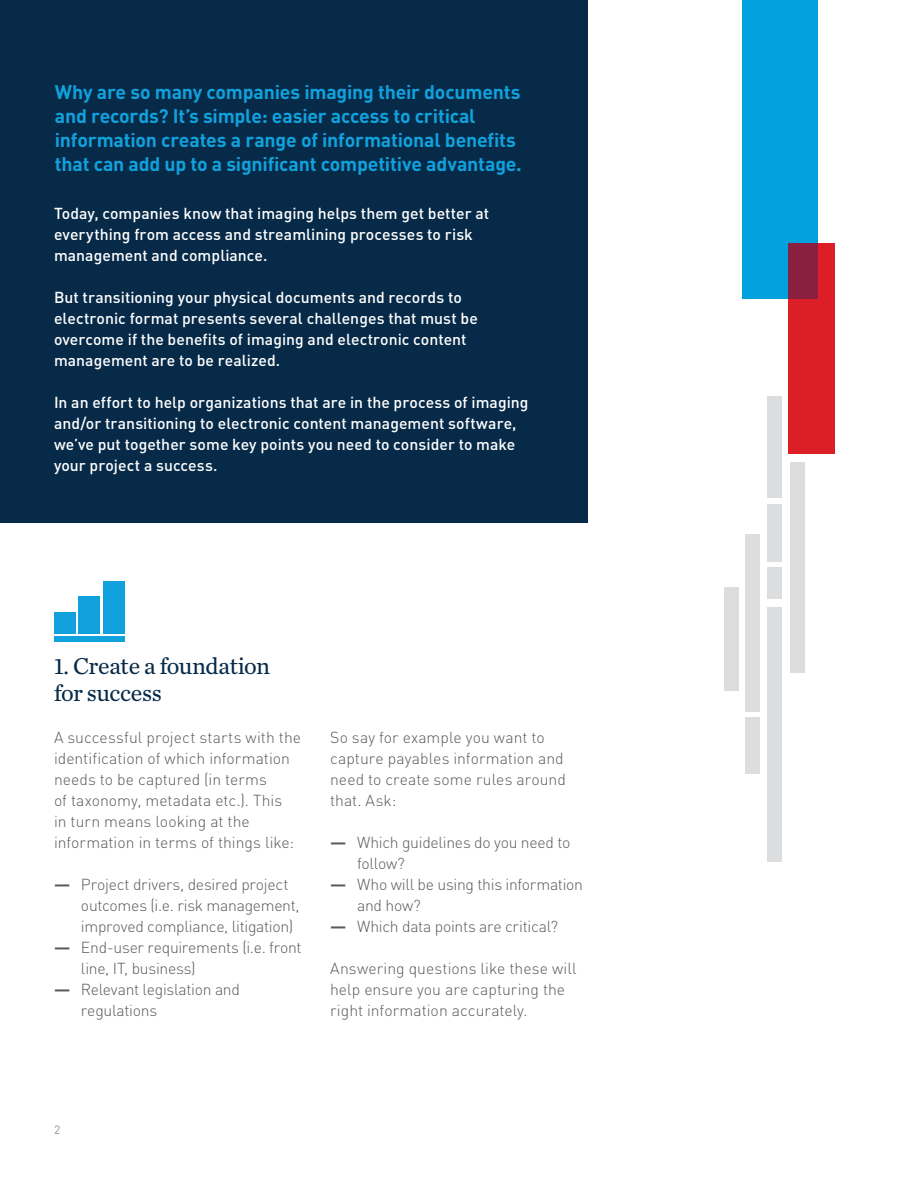
<style>
.page{position:relative;width:918px;height:1188px;background:#fff}
.page>*{position:absolute;margin:0;border:0;box-sizing:border-box;transform-origin:0 0}
.t1{font:24px/27px "Chronicle Text G2";letter-spacing:-.02em;color:#062a48}
.t2{font:700 19.5px/24px "DIN Pro";letter-spacing:-.01em;color:#11a1dc}
.t3{font:300 15.75px/21px "DIN Pro";color:#58595b}
.t4{font:500 15.75px/21px "DIN Pro";letter-spacing:.005em;color:#fff}
.t5{font:300 15.75px/21.6px "DIN Pro";letter-spacing:-.02em;color:#58595b}
.t6{font:12px "DIN Pro";color:#939598}
.s1{font-weight:700}
</style>
<div class="page">
<div style="left:742px;top:0;width:76px;height:299px;background:#00a1dd"></div>
<div style="left:788px;top:243px;width:47px;height:211px;background:#dc1f26"></div>
<div style="left:0;top:0;width:588px;height:523px;background:#062a48"></div>
<div style="left:790px;top:462px;width:15px;height:211px;background:#dcddde"></div>
<div style="left:767px;top:504px;width:15px;height:57px;background:#dcddde"></div>
<div style="left:767px;top:396px;width:15px;height:102px;background:#dcddde"></div>
<div style="left:767px;top:568px;width:15px;height:31px;background:#dcddde"></div>
<div style="left:54px;top:636px;width:71px;height:6px;background:#11a1dc"></div>
<div style="left:79px;top:596px;width:21px;height:38px;background:#11a1dc"></div>
<div style="left:103px;top:581px;width:22px;height:53px;background:#11a1dc"></div>
<div style="left:54px;top:612px;width:21px;height:22px;background:#11a1dc"></div>
<div style="left:788px;top:243px;width:30px;height:56px;background:#8a1f42"></div>
<div style="left:745px;top:534px;width:15px;height:177px;background:#dcddde"></div>
<div style="left:767px;top:607px;width:15px;height:255px;background:#dcddde"></div>
<div style="left:745px;top:718px;width:15px;height:56px;background:#dcddde"></div>
<div style="left:724px;top:588px;width:15px;height:103px;background:#dcddde"></div>
<p class="t2" style="left:55px;top:78px;width:468px">Why are so many companies imaging their documents and records? It’s simple: easier access to critical information creates a range of informational benefits that can add up to a significant competitive advantage.</p>
<p class="t4" style="left:54px;top:201px;width:437px">Today, companies know that imaging helps them get better at everything from access and streamlining processes to risk management and compliance.</p>
<p class="t4" style="left:54px;top:285px;width:425px">But transitioning your physical documents and records to electronic format presents several challenges that must be overcome if the benefits of imaging and electronic content management are to be realized.</p>
<p class="t4" style="left:54px;top:390px;width:476px">In an effort to help organizations that are in the process of imaging and/or transitioning to electronic content management software, we’ve put together some key points you need to consider to make your project a success.</p>
<h1 class="t1" style="left:54px;top:651px;width:218px">1. Create a foundation for success</h1>
<p class="t3" style="left:54px;top:725px;width:249px">A successful project starts with the identification of which information needs to be captured (in terms<br>of taxonomy, metadata etc.). This<br>in turn means looking at the information in terms of things like:</p>
<p class="t3" style="left:81px;top:872px;width:220px;text-indent:-27px"><span class="s1">—</span> Project drivers, desired project outcomes (i.e. risk management, improved compliance, litigation)</p>
<p class="t3" style="left:81px;top:935px;width:222px;text-indent:-27px"><span class="s1">—</span> End-user requirements (i.e. front line, IT, business)</p>
<p class="t5" style="left:81px;top:977px;width:161px;text-indent:-27px"><span class="s1">—</span> Relevant legislation and regulations</p>
<p class="t3" style="left:330px;top:725px;width:237px">So say for example you want to capture payables information and need to create some rules around that. Ask:</p>
<p class="t3" style="left:357px;top:830px;width:215px;text-indent:-27px"><span class="s1">—</span> Which guidelines do you need to follow?</p>
<p class="t3" style="left:357px;top:872px;width:227px;text-indent:-27px"><span class="s1">—</span> Who will be using this information and how?</p>
<p class="t5" style="left:330px;top:914px;width:230px"><span class="s1">—</span> Which data points are critical?</p>
<p class="t3" style="left:330px;top:957px;width:248px">Answering questions like these will help ensure you are capturing the right information accurately.</p>
<p class="t6" style="left:54px;top:1121px;width:8px">2</p>
</div>
